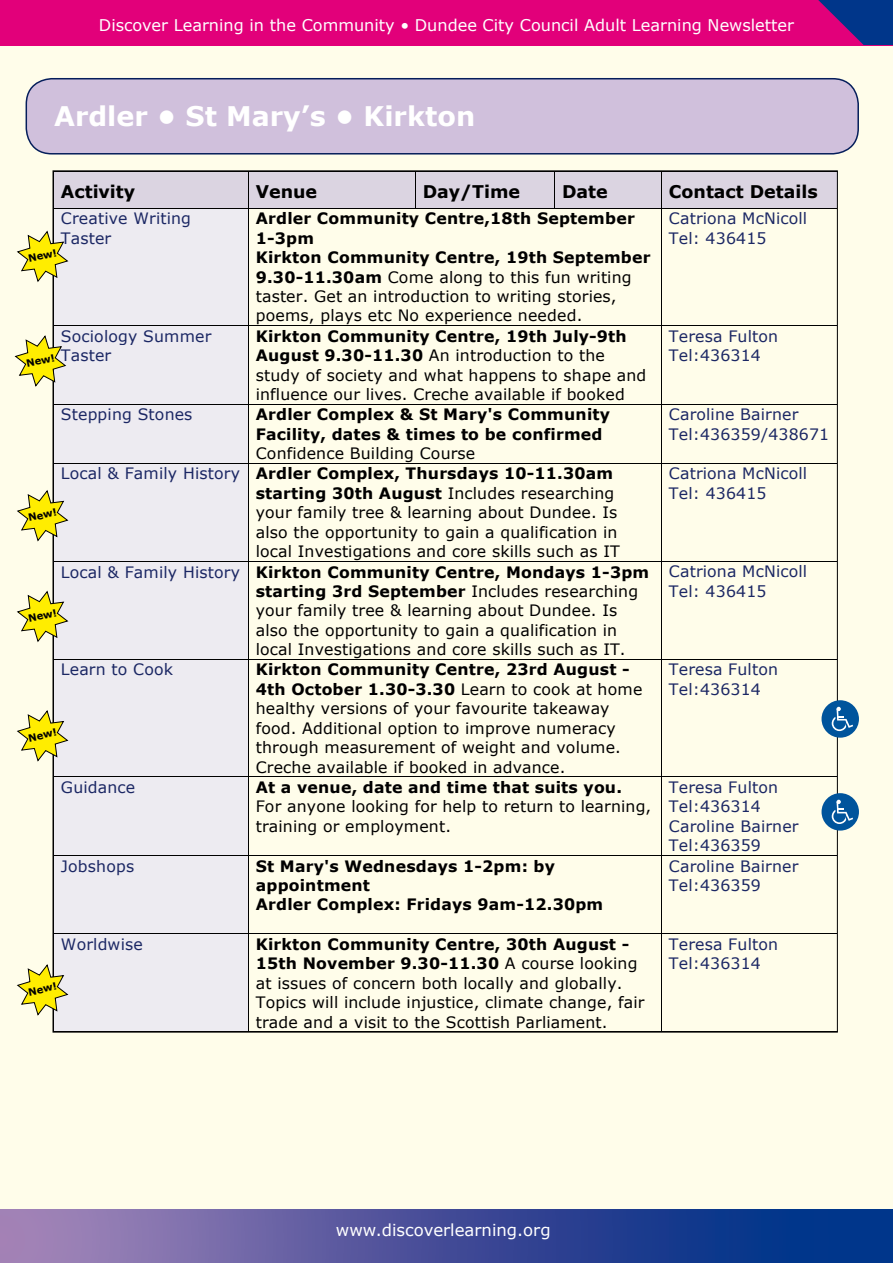
<style>
.page{position:relative;width:893px;height:1263px;background:#fff}
.page>*{position:absolute;margin:0;border:0;box-sizing:border-box;transform-origin:0 0}
.t1{font:700 27px "Verdana";color:#fff}
.t2{font:700 17.4px "Verdana";color:#000}
.t3{font:16.5px "Verdana";color:#fff}
.t4{font:16.2px "Verdana";color:#fff}
.t5{font:15.75px/19.5px "Verdana";letter-spacing:.01em;color:#000}
.t6{font:15.75px/19.5px "Verdana";letter-spacing:.01em;color:#1b2764}
.t7{font:700 15.75px/19.4px "Verdana";letter-spacing:.015em;color:#000}
.t8{font:700 10.05px "Verdana";color:#000}
.s1{font-weight:700}
.s2{color:#1b2764}
</style>
<div class="page">
<div style="left:0;top:1208px;width:893px;height:55px;background:linear-gradient(to right,#a480b6,#002681)"></div>
<div style="left:0;top:0;width:893px;height:1209px;background:#fffdea"></div>
<div style="left:0;top:0;width:893px;height:45px;background:#e2007a"></div>
<svg style="left:818px;top:0;width:75px;height:45px"></svg>
<div style="left:26px;top:79px;width:832px;height:75px;background:#d0c0dc;border-radius:26px"></div>
<div style="left:26px;top:78px;width:833px;height:77px;border:2px solid #051e5b;border-radius:26px"></div>
<div style="left:53px;top:172px;width:195px;height:36px;background:#dbd4e1"></div>
<div style="left:248px;top:172px;width:167px;height:36px;background:#dbd4e1"></div>
<div style="left:415px;top:172px;width:139px;height:36px;background:#dbd4e1"></div>
<div style="left:554px;top:172px;width:107px;height:36px;background:#dbd4e1"></div>
<div style="left:662px;top:172px;width:175px;height:36px;background:#dbd4e1"></div>
<hr style="left:248px;top:172px;width:1px;height:36px;background:#000">
<hr style="left:415px;top:172px;width:1px;height:36px;background:#000">
<hr style="left:554px;top:172px;width:1px;height:36px;background:#000">
<hr style="left:661px;top:172px;width:1px;height:36px;background:#000">
<div style="left:53px;top:209px;width:195px;height:116px;background:#edebf1"></div>
<hr style="left:53px;top:208px;width:195px;height:1px;background:#000">
<hr style="left:248px;top:208px;width:167px;height:1px;background:#000">
<hr style="left:415px;top:208px;width:139px;height:1px;background:#000">
<hr style="left:554px;top:208px;width:107px;height:1px;background:#000">
<hr style="left:662px;top:208px;width:175px;height:1px;background:#000">
<hr style="left:248px;top:209px;width:1px;height:116px;background:#000">
<hr style="left:661px;top:209px;width:1px;height:116px;background:#000">
<div style="left:53px;top:326px;width:195px;height:78px;background:#edebf1"></div>
<hr style="left:53px;top:325px;width:195px;height:1px;background:#000">
<hr style="left:248px;top:325px;width:413px;height:1px;background:#000">
<hr style="left:662px;top:325px;width:175px;height:1px;background:#000">
<hr style="left:248px;top:326px;width:1px;height:78px;background:#000">
<hr style="left:661px;top:326px;width:1px;height:78px;background:#000">
<div style="left:53px;top:405px;width:195px;height:58px;background:#edebf1"></div>
<hr style="left:53px;top:404px;width:195px;height:1px;background:#000">
<hr style="left:248px;top:404px;width:413px;height:1px;background:#000">
<hr style="left:662px;top:404px;width:175px;height:1px;background:#000">
<hr style="left:248px;top:405px;width:1px;height:58px;background:#000">
<hr style="left:661px;top:405px;width:1px;height:58px;background:#000">
<div style="left:53px;top:464px;width:195px;height:97px;background:#edebf1"></div>
<hr style="left:53px;top:463px;width:195px;height:1px;background:#000">
<hr style="left:248px;top:463px;width:413px;height:1px;background:#000">
<hr style="left:662px;top:463px;width:175px;height:1px;background:#000">
<hr style="left:248px;top:464px;width:1px;height:97px;background:#000">
<hr style="left:661px;top:464px;width:1px;height:97px;background:#000">
<div style="left:53px;top:562px;width:195px;height:97px;background:#edebf1"></div>
<hr style="left:53px;top:561px;width:195px;height:1px;background:#000">
<hr style="left:248px;top:561px;width:413px;height:1px;background:#000">
<hr style="left:662px;top:561px;width:175px;height:1px;background:#000">
<hr style="left:248px;top:562px;width:1px;height:97px;background:#000">
<hr style="left:661px;top:562px;width:1px;height:97px;background:#000">
<div style="left:53px;top:660px;width:195px;height:116px;background:#edebf1"></div>
<hr style="left:53px;top:659px;width:195px;height:1px;background:#000">
<hr style="left:248px;top:659px;width:413px;height:1px;background:#000">
<hr style="left:662px;top:659px;width:175px;height:1px;background:#000">
<hr style="left:248px;top:660px;width:1px;height:116px;background:#000">
<hr style="left:661px;top:660px;width:1px;height:116px;background:#000">
<div style="left:53px;top:777px;width:195px;height:78px;background:#edebf1"></div>
<hr style="left:53px;top:776px;width:195px;height:1px;background:#000">
<hr style="left:248px;top:776px;width:413px;height:1px;background:#000">
<hr style="left:662px;top:776px;width:175px;height:1px;background:#000">
<hr style="left:248px;top:777px;width:1px;height:78px;background:#000">
<hr style="left:661px;top:777px;width:1px;height:78px;background:#000">
<div style="left:53px;top:856px;width:195px;height:78px;background:#edebf1"></div>
<hr style="left:53px;top:855px;width:195px;height:1px;background:#000">
<hr style="left:248px;top:855px;width:413px;height:1px;background:#000">
<hr style="left:662px;top:855px;width:175px;height:1px;background:#000">
<hr style="left:248px;top:856px;width:1px;height:77px;background:#000">
<hr style="left:661px;top:856px;width:1px;height:77px;background:#000">
<div style="left:53px;top:934px;width:195px;height:97px;background:#edebf1"></div>
<hr style="left:53px;top:933px;width:195px;height:1px;background:#000">
<hr style="left:248px;top:933px;width:413px;height:1px;background:#000">
<hr style="left:662px;top:933px;width:175px;height:1px;background:#000">
<hr style="left:248px;top:934px;width:1px;height:97px;background:#000">
<hr style="left:661px;top:934px;width:1px;height:97px;background:#000">
<svg style="left:17px;top:231px;width:51px;height:51px"></svg>
<svg style="left:17px;top:490px;width:51px;height:51px"></svg>
<svg style="left:17px;top:591px;width:51px;height:51px"></svg>
<svg style="left:17px;top:710px;width:51px;height:51px"></svg>
<div style="left:821px;top:700px;width:38px;height:38px;background:#00549c;border-radius:50%"></div>
<svg style="left:832px;top:707px;width:21px;height:24px"></svg>
<div style="left:821px;top:793px;width:38px;height:37px;background:#00549c;border-radius:50%"></div>
<svg style="left:832px;top:800px;width:21px;height:24px"></svg>
<svg style="left:17px;top:964px;width:51px;height:52px"></svg>
<svg style="left:15px;top:335px;width:51px;height:52px"></svg>
<p class="t4" style="left:99px;top:15px;width:697px">Discover Learning in the Community • Dundee City Council Adult Learning Newsletter</p>
<h1 class="t1" style="left:54px;top:98px;width:423px">Ardler • St Mary’s • Kirkton</h1>
<p class="t2" style="left:61px;top:180px;width:76px">Activity</p>
<p class="t2" style="left:256px;top:180px;width:63px">Venue</p>
<p class="t2" style="left:423px;top:180px;width:99px">Day/Time</p>
<p class="t2" style="left:562px;top:180px;width:47px">Date</p>
<p class="t2" style="left:669px;top:180px;width:150px">Contact Details</p>
<p class="t6" style="left:61px;top:209px;width:132px">Creative Writing<br>Taster</p>
<p class="t5" style="left:256px;top:209px;width:396px"><span class="s1">Ardler Community Centre,18th September 1-3pm<br>Kirkton Community Centre, 19th September 9.30-11.30am</span> Come along to this fun writing taster. Get an introduction to writing stories, poems, plays etc No experience needed.</p>
<p class="t6" style="left:669px;top:209px;width:140px">Catriona McNicoll<br>Tel: 436415</p>
<p class="t6" style="left:61px;top:326px;width:152px">Sociology Summer<br>Taster</p>
<p class="t5" style="left:256px;top:327px;width:392px"><span class="s1">Kirkton Community Centre, 19th July-9th August 9.30-11.30</span> An introduction to the study of society and what happens to shape and influence our lives. Creche available if booked</p>
<p class="t6" style="left:669px;top:326px;width:111px">Teresa Fulton<br>Tel:436314</p>
<p class="t6" style="left:61px;top:405px;width:133px">Stepping Stones</p>
<p class="t7" style="left:256px;top:405px;width:356px">Ardler Complex &amp; St Mary's Community<br>Facility, dates &amp; times to be confirmed</p>
<p class="t5" style="left:256px;top:444px;width:221px">Confidence Building Course</p>
<p class="t8" style="left:27px;top:252px;width:30px;rotate:-12deg">New!</p>
<p class="t8" style="left:25px;top:357px;width:30px;rotate:-12deg">New!</p>
<p class="t6" style="left:669px;top:405px;width:162px">Caroline Bairner<br>Tel:436359/438671</p>
<p class="t5" style="left:256px;top:464px;width:365px;text-indent:-195px"><span class="s2">Local &amp; Family History</span> <span class="s1">Ardler Complex, Thursdays 10-11.30am starting 30th August</span> Includes researching your family tree &amp; learning about Dundee. Is also the opportunity to gain a qualification in local Investigations and core skills such as IT</p>
<p class="t6" style="left:669px;top:464px;width:140px">Catriona McNicoll<br>Tel: 436415</p>
<p class="t5" style="left:256px;top:562px;width:395px;text-indent:-195px"><span class="s2">Local &amp; Family History</span> <span class="s1">Kirkton Community Centre, Mondays 1-3pm starting 3rd September</span> Includes researching your family tree &amp; learning about Dundee. Is also the opportunity to gain a qualification in local Investigations and core skills such as IT.</p>
<p class="t6" style="left:669px;top:562px;width:140px">Catriona McNicoll<br>Tel: 436415</p>
<p class="t6" style="left:61px;top:660px;width:114px">Learn to Cook</p>
<p class="t5" style="left:256px;top:660px;width:388px"><span class="s1">Kirkton Community Centre, 23rd August - 4th October 1.30-3.30</span> Learn to cook at home healthy versions of your favourite takeaway food. Additional option to improve numeracy through measurement of weight and volume.<br>Creche available if booked in advance.</p>
<p class="t6" style="left:669px;top:660px;width:111px">Teresa Fulton<br>Tel:436314</p>
<p class="t6" style="left:61px;top:778px;width:76px">Guidance</p>
<p class="t7" style="left:256px;top:778px;width:368px">At a venue, date and time that suits you.</p>
<p class="t5" style="left:256px;top:797px;width:397px">For anyone looking for help to return to learning, training or employment.</p>
<p class="t8" style="left:27px;top:511px;width:30px;rotate:-12deg">New!</p>
<p class="t8" style="left:27px;top:612px;width:30px;rotate:-12deg">New!</p>
<p class="t8" style="left:27px;top:731px;width:30px;rotate:-12deg">New!</p>
<p class="t6" style="left:669px;top:778px;width:131px">Teresa Fulton<br>Tel:436314<br>Caroline Bairner<br>Tel:436359</p>
<p class="t6" style="left:61px;top:856px;width:75px">Jobshops</p>
<p class="t7" style="left:256px;top:856px;width:349px">St Mary's Wednesdays 1-2pm: by appointment<br>Ardler Complex: Fridays 9am-12.30pm</p>
<p class="t6" style="left:669px;top:856px;width:131px">Caroline Bairner<br>Tel:436359</p>
<p class="t6" style="left:61px;top:934px;width:83px">Worldwise</p>
<p class="t5" style="left:256px;top:934px;width:390px"><span class="s1">Kirkton Community Centre, 30th August - 15th November 9.30-11.30</span> A course looking at issues of concern both locally and globally.<br>Topics will include injustice, climate change, fair trade and a visit to the Scottish Parliament.</p>
<p class="t6" style="left:669px;top:934px;width:111px">Teresa Fulton<br>Tel:436314</p>
<p class="t8" style="left:27px;top:986px;width:30px;rotate:-12deg">New!</p>
<p class="t3" style="left:336px;top:1219px;width:216px">www.discoverlearning.org</p>
</div>
